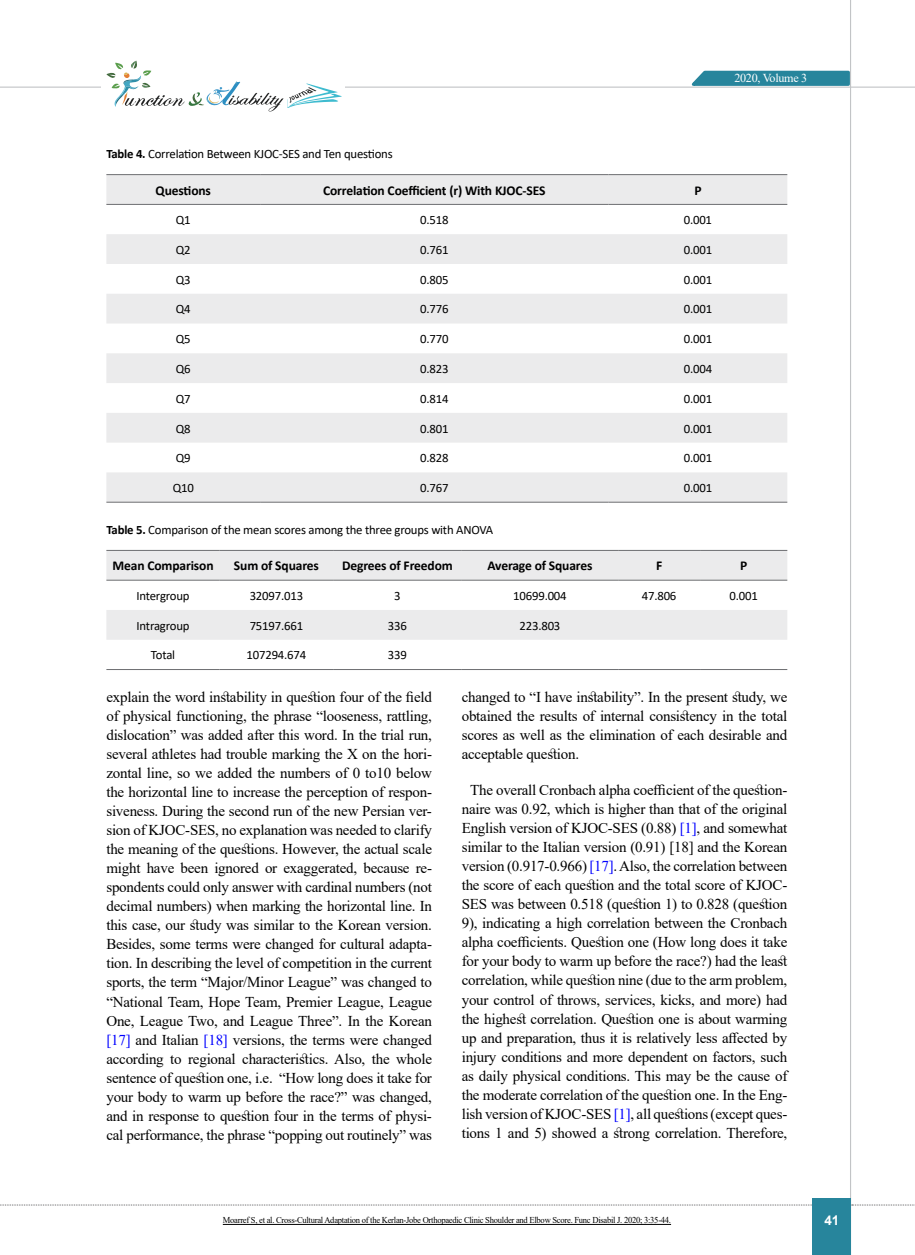
<style>
.page{position:relative;width:915px;height:1255px;background:#fff}
.page>*{position:absolute;margin:0;border:0;box-sizing:border-box;transform-origin:0 0}
.t1{font:15px/19px "Times New Roman";letter-spacing:-.015em;color:#000;text-align:justify}
.t2{font:700 13.5px "Calibri";letter-spacing:-.01em;color:#000}
.t3{font:700 13.5px "Arial";color:#fff}
.t4{font:12.75px "Calibri";letter-spacing:-.015em;color:#000}
.t5{font:12.15px "Times New Roman";letter-spacing:-.025em;color:#fff}
.t6{font:9px "Times New Roman";letter-spacing:-.03em;color:#000;scale:.95 1}
.s1{font-weight:700}
.s2{color:#00f}
</style>
<div class="page">
<hr style="left:849px;top:0;width:1px;height:1254px;background:#c2c4c6">
<hr style="left:0;top:87px;width:914px;height:1px;background:#c2c4c6">
<svg style="left:0;top:1204px;width:812px;height:1px"></svg>
<svg style="left:851px;top:1204px;width:64px;height:1px"></svg>
<svg style="left:686px;top:69px;width:165px;height:18px;background:#549eb0"></svg>
<div style="left:812px;top:1198px;width:38px;height:56px;background:#27859c"></div>
<div style="left:101px;top:57px;width:243px;height:55px;background:#fff"></div>
<svg style="left:106px;top:61px;width:235px;height:51px"></svg>
<svg style="left:106px;top:175px;width:681px;height:327px;fill:#ebebec"></svg>
<hr style="left:106px;top:174px;width:154px;height:1px;background:#6d6e71">
<hr style="left:260px;top:174px;width:348px;height:1px;background:#6d6e71">
<hr style="left:608px;top:174px;width:179px;height:1px;background:#6d6e71">
<hr style="left:106px;top:204px;width:154px;height:1px;background:#6d6e71">
<hr style="left:260px;top:204px;width:348px;height:1px;background:#6d6e71">
<hr style="left:608px;top:204px;width:179px;height:1px;background:#6d6e71">
<hr style="left:106px;top:502px;width:154px;height:1px;background:#6d6e71">
<hr style="left:260px;top:502px;width:348px;height:1px;background:#6d6e71">
<hr style="left:608px;top:502px;width:179px;height:1px;background:#6d6e71">
<svg style="left:106px;top:551px;width:681px;height:88px;fill:#ebebec"></svg>
<hr style="left:106px;top:550px;width:114px;height:1px;background:#6d6e71">
<hr style="left:220px;top:550px;width:113px;height:1px;background:#6d6e71">
<hr style="left:333px;top:550px;width:128px;height:1px;background:#6d6e71">
<hr style="left:461px;top:550px;width:157px;height:1px;background:#6d6e71">
<hr style="left:618px;top:550px;width:81px;height:1px;background:#6d6e71">
<hr style="left:699px;top:550px;width:88px;height:1px;background:#6d6e71">
<hr style="left:106px;top:580px;width:114px;height:1px;background:#6d6e71">
<hr style="left:220px;top:580px;width:113px;height:1px;background:#6d6e71">
<hr style="left:333px;top:580px;width:128px;height:1px;background:#6d6e71">
<hr style="left:461px;top:580px;width:157px;height:1px;background:#6d6e71">
<hr style="left:618px;top:580px;width:81px;height:1px;background:#6d6e71">
<hr style="left:699px;top:580px;width:88px;height:1px;background:#6d6e71">
<hr style="left:106px;top:669px;width:114px;height:1px;background:#6d6e71">
<hr style="left:220px;top:669px;width:113px;height:1px;background:#6d6e71">
<hr style="left:333px;top:669px;width:128px;height:1px;background:#6d6e71">
<hr style="left:461px;top:669px;width:157px;height:1px;background:#6d6e71">
<hr style="left:618px;top:669px;width:81px;height:1px;background:#6d6e71">
<hr style="left:699px;top:669px;width:88px;height:1px;background:#6d6e71">
<hr style="left:223px;top:1224px;width:447px;height:1px;background:#000">
<p class="t5" style="left:734px;top:69px;width:74px">2020, Volume 3</p>
<p class="t4" style="left:106px;top:145px;width:288px"><span class="s1">Table 4.</span> Correlation Between KJOC-SES and Ten questions</p>
<p class="t2" style="left:155px;top:180px;width:57px">Questions</p>
<p class="t2" style="left:323px;top:180px;width:224px">Correlation Coefficient (r) With KJOC-SES</p>
<p class="t2" style="left:694px;top:180px;width:9px">P</p>
<p class="t4" style="left:176px;top:211px;width:16px">Q1</p>
<p class="t4" style="left:420px;top:211px;width:30px">0.518</p>
<p class="t4" style="left:683px;top:211px;width:30px">0.001</p>
<p class="t4" style="left:176px;top:241px;width:16px">Q2</p>
<p class="t4" style="left:420px;top:241px;width:30px">0.761</p>
<p class="t4" style="left:683px;top:241px;width:30px">0.001</p>
<p class="t4" style="left:176px;top:270px;width:16px">Q3</p>
<p class="t4" style="left:420px;top:270px;width:30px">0.805</p>
<p class="t4" style="left:683px;top:270px;width:30px">0.001</p>
<p class="t4" style="left:176px;top:300px;width:16px">Q4</p>
<p class="t4" style="left:420px;top:300px;width:30px">0.776</p>
<p class="t4" style="left:683px;top:300px;width:30px">0.001</p>
<p class="t4" style="left:176px;top:330px;width:16px">Q5</p>
<p class="t4" style="left:420px;top:330px;width:30px">0.770</p>
<p class="t4" style="left:683px;top:330px;width:30px">0.001</p>
<p class="t4" style="left:176px;top:360px;width:16px">Q6</p>
<p class="t4" style="left:420px;top:360px;width:30px">0.823</p>
<p class="t4" style="left:683px;top:360px;width:30px">0.004</p>
<p class="t4" style="left:176px;top:389px;width:16px">Q7</p>
<p class="t4" style="left:420px;top:389px;width:30px">0.814</p>
<p class="t4" style="left:683px;top:389px;width:30px">0.001</p>
<p class="t4" style="left:176px;top:419px;width:16px">Q8</p>
<p class="t4" style="left:420px;top:419px;width:30px">0.801</p>
<p class="t4" style="left:683px;top:419px;width:30px">0.001</p>
<p class="t4" style="left:176px;top:449px;width:16px">Q9</p>
<p class="t4" style="left:420px;top:449px;width:30px">0.828</p>
<p class="t4" style="left:683px;top:449px;width:30px">0.001</p>
<p class="t4" style="left:173px;top:479px;width:23px">Q10</p>
<p class="t4" style="left:420px;top:479px;width:30px">0.767</p>
<p class="t4" style="left:683px;top:479px;width:30px">0.001</p>
<p class="t4" style="left:106px;top:521px;width:388px"><span class="s1">Table 5.</span> Comparison of the mean scores among the three groups with ANOVA</p>
<p class="t2" style="left:112px;top:556px;width:102px">Mean Comparison</p>
<p class="t2" style="left:234px;top:556px;width:86px">Sum of Squares</p>
<p class="t2" style="left:342px;top:556px;width:112px">Degrees of Freedom</p>
<p class="t2" style="left:487px;top:556px;width:106px">Average of Squares</p>
<p class="t2" style="left:655px;top:556px;width:8px">F</p>
<p class="t2" style="left:739px;top:556px;width:9px">P</p>
<p class="t4" style="left:136px;top:587px;width:55px">Intergroup</p>
<p class="t4" style="left:249px;top:587px;width:55px">32097.013</p>
<p class="t4" style="left:394px;top:587px;width:8px">3</p>
<p class="t4" style="left:513px;top:587px;width:55px">10699.004</p>
<p class="t4" style="left:641px;top:587px;width:36px">47.806</p>
<p class="t4" style="left:729px;top:587px;width:30px">0.001</p>
<p class="t4" style="left:136px;top:616px;width:54px">Intragroup</p>
<p class="t4" style="left:249px;top:616px;width:55px">75197.661</p>
<p class="t4" style="left:388px;top:616px;width:21px">336</p>
<p class="t4" style="left:519px;top:616px;width:42px">223.803</p>
<p class="t4" style="left:151px;top:646px;width:26px">Total</p>
<p class="t4" style="left:246px;top:646px;width:61px">107294.674</p>
<p class="t4" style="left:388px;top:646px;width:21px">339</p>
<p class="t1" style="left:106px;top:686px;width:327px">explain the word instability in question four of the field of physical functioning, the phrase “looseness, rattling, dislocation” was added after this word. In the trial run, several athletes had trouble marking the X on the hori&shy;zontal line, so we added the numbers of 0 to10 below the horizontal line to increase the perception of respon&shy;siveness. During the second run of the new Persian ver&shy;sion of KJOC-SES, no explanation was needed to clarify the meaning of the questions. However, the actual scale might have been ignored or exaggerated, because re&shy;spondents could only answer with cardinal numbers (not decimal numbers) when marking the horizontal line. In this case, our study was similar to the Korean version.<br>Besides, some terms were changed for cultural adapta&shy;tion. In describing the level of competition in the current sports, the term “Major/Minor League” was changed to “National Team, Hope Team, Premier League, League One, League Two, and League Three”. In the Korean <span class="s2">[17]</span> and Italian <span class="s2">[18]</span> versions, the terms were changed according to regional characteristics. Also, the whole sentence of question one, i.e. “How long does it take for your body to warm up before the race?” was changed, and in response to question four in the terms of physi&shy;cal performance, the phrase “popping out routinely” was</p>
<p class="t1" style="left:461px;top:686px;width:327px">changed to “I have instability”. In the present study, we obtained the results of internal consistency in the total scores as well as the elimination of each desirable and acceptable question.</p>
<p class="t1" style="left:461px;top:779px;width:327px;text-align:center">The overall Cronbach alpha coefficient of the question&shy;naire was 0.92, which is higher than that of the original English version of KJOC-SES (0.88) <span class="s2">[1]</span>, and somewhat similar to the Italian version (0.91) [18] and the Korean version (0.917-0.966) <span class="s2">[17]</span>. Also, the correlation between the score of each question and the total score of KJOC-SES was between 0.518 (question 1) to 0.828 (question 9), indicating a high correlation between the Cronbach alpha coefficients. Question one (How long does it take for your body to warm up before the race?) had the least correlation, while question nine (due to the arm problem, your control of throws, services, kicks, and more) had the highest correlation. Question one is about warming up and preparation, thus it is relatively less affected by injury conditions and more dependent on factors, such as daily physical conditions. This may be the cause of the moderate correlation of the question one. In the Eng&shy;lish version of KJOC-SES <span class="s2">[1]</span>, all questions (except ques&shy;tions 1 and 5) showed a strong correlation. Therefore,</p>
<p class="t6" style="left:223px;top:1213px;width:473px">Moarref S, et al. Cross-Cultural Adaptation of the Kerlan-Jobe Orthopaedic Clinic Shoulder and Elbow Score. Func Disabil J. 2020; 3:35-44.</p>
<p class="t3" style="left:824px;top:1210px;width:17px">41</p>
</div>
